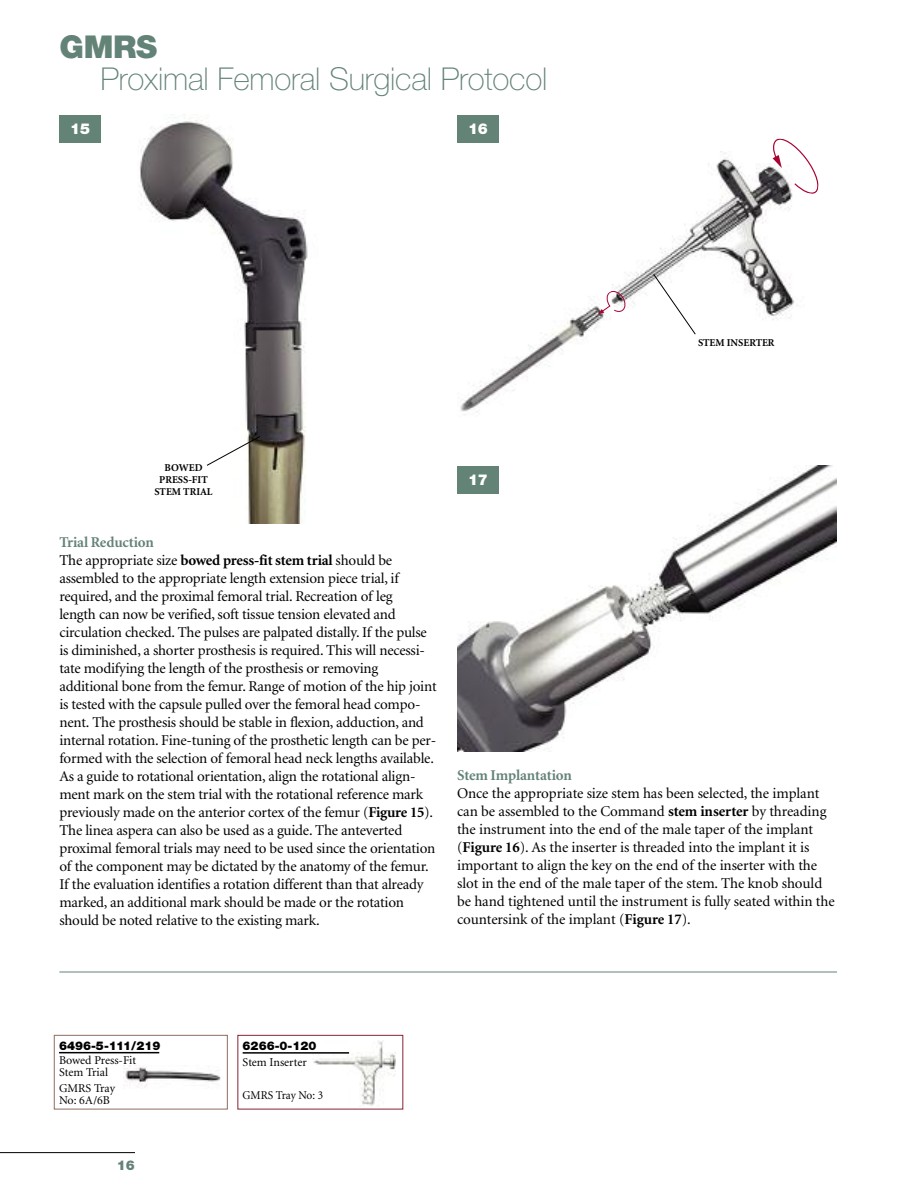
<style>
.page{position:relative;width:918px;height:1188px;background:#fff}
.page>*{position:absolute;margin:0;border:0;box-sizing:border-box;transform-origin:0 0}
.t1{font:100 31.5px "Helvetica Neue";letter-spacing:-.005em;color:#648377}
.t2{font:900 31.5px "Helvetica Neue";color:#648377}
.t3{font:15px/18px "Minion";letter-spacing:-.015em;color:#000}
.t4{font:700 15px "Minion";letter-spacing:-.01em;color:#648377}
.t5{font:900 15px "Helvetica Neue";color:#fff}
.t6{font:900 13.5px "Helvetica Neue";color:#648377}
.t7{font:12px/12px "Minion";color:#000}
.t8{font:900 12px "Helvetica Neue";color:#000}
.t9{font:12px "Minion";color:#000;scale:.95 1}
.t10{font:700 10.5px/12px "Minion";color:#000;text-align:center}
.s1{font-weight:700;color:#648377}
.s2{font-weight:700}
</style>
<div class="page">
<hr style="left:0;top:1152px;width:135px;height:1px;background:#000">
<hr style="left:59px;top:972px;width:778px;height:1px;background:#648377">
<img style="left:460px;top:153px;width:335px;height:262px">
<div style="left:457px;top:115px;width:42px;height:28px;background:#648377"></div>
<img style="left:140px;top:117px;width:168px;height:406px">
<div style="left:59px;top:115px;width:42px;height:28px;background:#648377"></div>
<img style="left:457px;top:466px;width:380px;height:285px">
<div style="left:457px;top:466px;width:42px;height:28px;background:#648377"></div>
<div style="left:54px;top:1035px;width:174px;height:74px;border:1px solid #8c6d5e"></div>
<img style="left:123px;top:1065px;width:98px;height:22px">
<img style="left:313px;top:1040px;width:82px;height:67px">
<hr style="left:59px;top:1052px;width:100px;height:1px;background:#000">
<hr style="left:243px;top:1052px;width:106px;height:2px;background:#000">
<div style="left:238px;top:1035px;width:165px;height:74px;border:1px solid #862336"></div>
<svg style="left:206px;top:436px;width:55px;height:30px"></svg>
<svg style="left:653px;top:273px;width:43px;height:62px"></svg>
<svg style="left:764px;top:138px;width:55px;height:57px"></svg>
<svg style="left:592px;top:286px;width:39px;height:37px"></svg>
<h1 class="t2" style="left:59px;top:36px;width:99px">GMRS</h1>
<h1 class="t1" style="left:101px;top:67px;width:448px">Proximal Femoral Surgical Protocol</h1>
<p class="t5" style="left:70px;top:123px;width:21px">15</p>
<p class="t5" style="left:468px;top:123px;width:21px">16</p>
<p class="t10" style="left:154px;top:462px;width:60px">BOWED<br>PRESS-FIT<br>STEM TRIAL</p>
<p class="t5" style="left:468px;top:474px;width:21px">17</p>
<p class="t10" style="left:698px;top:337px;width:78px">STEM INSERTER</p>
<p class="t3" style="left:59px;top:534px;width:379px"><span class="s1">Trial Reduction<br></span>The appropriate size <span class="s2">bowed press-fit stem trial</span> should be assembled to the appropriate length extension piece trial, if required, and the proximal femoral trial. Recreation of leg<br>length can now be verified, soft tissue tension elevated and circulation checked. The pulses are palpated distally. If the pulse is diminished, a shorter prosthesis is required. This will necessi&shy;tate modifying the length of the prosthesis or removing additional bone from the femur. Range of motion of the hip joint is tested with the capsule pulled over the femoral head compo&shy;nent. The prosthesis should be stable in flexion, adduction, and internal rotation. Fine-tuning of the prosthetic length can be per&shy;formed with the selection of femoral head neck lengths available.<br>As a guide to rotational orientation, align the rotational align&shy;ment mark on the stem trial with the rotational reference mark previously made on the anterior cortex of the femur (<span class="s2">Figure 15</span>).<br>The linea aspera can also be used as a guide. The anteverted proximal femoral trials may need to be used since the orientation of the component may be dictated by the anatomy of the femur.<br>If the evaluation identifies a rotation different than that already marked, an additional mark should be made or the rotation should be noted relative to the existing mark.</p>
<p class="t4" style="left:457px;top:770px;width:116px">Stem Implantation</p>
<p class="t3" style="left:457px;top:786px;width:379px">Once the appropriate size stem has been selected, the implant can be assembled to the Command <span class="s2">stem inserter</span> by threading the instrument into the end of the male taper of the implant (<span class="s2">Figure 16</span>). As the inserter is threaded into the implant it is important to align the key on the end of the inserter with the slot in the end of the male taper of the stem. The knob should be hand tightened until the instrument is fully seated within the countersink of the implant (<span class="s2">Figure 17</span>).</p>
<p class="t8" style="left:59px;top:1041px;width:103px">6496-5-111/219</p>
<p class="t7" style="left:59px;top:1055px;width:79px">Bowed Press-Fit<br>Stem Trial</p>
<p class="t7" style="left:59px;top:1083px;width:58px">GMRS Tray<br>No: 6A/6B</p>
<p class="t6" style="left:117px;top:1160px;width:20px">16</p>
<p class="t8" style="left:243px;top:1041px;width:75px">6266-0-120</p>
<p class="t7" style="left:243px;top:1057px;width:66px">Stem Inserter</p>
<p class="t9" style="left:243px;top:1091px;width:86px">GMRS Tray No: 3</p>
</div>
